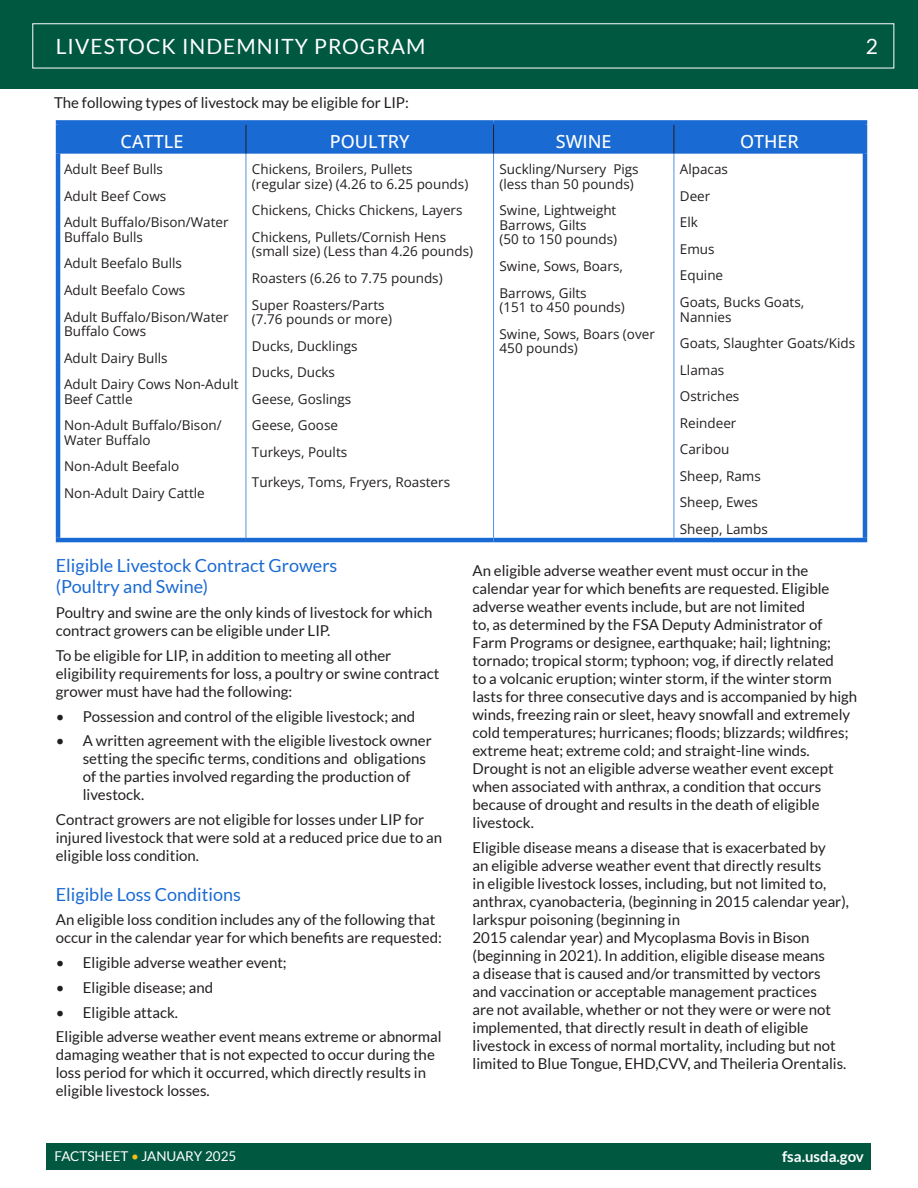
<style>
.page{position:relative;width:918px;height:1188px;background:#fff}
.page>*{position:absolute;margin:0;border:0;box-sizing:border-box;transform-origin:0 0}
.Subheader_1{font:21px "Lato";letter-spacing:.05em;color:#fff}
.Subheader_1-2{font:18px/21.6px "Lato";color:#1a6ad3}
.t1{font:500 18px "Open Sans";color:#fff}
.Body_Style{font:15px/18px "Lato";color:#231f20}
.Body_Style-2{font:700 15px "Lato";color:#fff}
.t2{font:13.5px/14.5px "Open Sans";color:#231f20}
.t3{font:13.5px "Lato";color:#fff}
.s1{color:#f6be16}
</style>
<div class="page">
<div style="left:0;top:0;width:918px;height:89px;background:#005840"></div>
<div style="left:60px;top:125px;width:803px;height:29px;background:#1a6ad3"></div>
<div style="left:56px;top:120px;width:190px;height:5px;background:#1a6ad3"></div>
<hr style="left:56px;top:125px;width:4px;height:29px;background:#1a6ad3">
<div style="left:246px;top:120px;width:248px;height:5px;background:#1a6ad3"></div>
<div style="left:494px;top:120px;width:180px;height:5px;background:#1a6ad3"></div>
<div style="left:674px;top:120px;width:193px;height:5px;background:#1a6ad3"></div>
<hr style="left:863px;top:125px;width:4px;height:29px;background:#1a6ad3">
<hr style="left:56px;top:154px;width:4px;height:384px;background:#1a6ad3">
<hr style="left:863px;top:154px;width:4px;height:384px;background:#1a6ad3">
<hr style="left:56px;top:538px;width:190px;height:4px;background:#1a6ad3">
<hr style="left:246px;top:538px;width:248px;height:4px;background:#1a6ad3">
<hr style="left:494px;top:538px;width:180px;height:4px;background:#1a6ad3">
<hr style="left:674px;top:538px;width:193px;height:4px;background:#1a6ad3">
<hr style="left:246px;top:154px;width:1px;height:384px;background:#538fde">
<hr style="left:493px;top:154px;width:1px;height:384px;background:#538fde">
<hr style="left:674px;top:154px;width:1px;height:384px;background:#538fde">
<div style="left:47px;top:1143px;width:824px;height:27px;background:#005840"></div>
<p class="Subheader_1" style="left:56px;top:35px;width:371px">LIVESTOCK INDEMNITY PROGRAM</p>
<p class="Subheader_1" style="left:866px;top:35px;width:14px">2</p>
<p class="Body_Style" style="left:54px;top:94px;width:356px">The following types of livestock may be eligible for LIP:</p>
<p class="t1" style="left:121px;top:129px;width:64px">CATTLE</p>
<p class="t1" style="left:330px;top:129px;width:81px">POULTRY</p>
<p class="t1" style="left:556px;top:129px;width:57px">SWINE</p>
<p class="t1" style="left:740px;top:129px;width:60px">OTHER</p>
<p class="t2" style="left:64px;top:162px;width:100px">Adult Beef Bulls</p>
<p class="t2" style="left:64px;top:188px;width:104px">Adult Beef Cows</p>
<p class="t2" style="left:64px;top:215px;width:166px">Adult Buffalo/Bison/Water<br>Buffalo Bulls</p>
<p class="t2" style="left:64px;top:256px;width:120px">Adult Beefalo Bulls</p>
<p class="t2" style="left:64px;top:282px;width:123px">Adult Beefalo Cows</p>
<p class="t2" style="left:64px;top:309px;width:166px">Adult Buffalo/Bison/Water<br>Buffalo Cows</p>
<p class="t2" style="left:64px;top:350px;width:105px">Adult Dairy Bulls</p>
<p class="t2" style="left:64px;top:377px;width:176px">Adult Dairy Cows Non-Adult<br>Beef Cattle</p>
<p class="t2" style="left:64px;top:418px;width:159px">Non-Adult Buffalo/Bison/<br>Water Buffalo</p>
<p class="t2" style="left:64px;top:459px;width:117px">Non-Adult Beefalo</p>
<p class="t2" style="left:64px;top:486px;width:142px">Non-Adult Dairy Cattle</p>
<p class="t2" style="left:252px;top:162px;width:218px">Chickens, Broilers, Pullets<br>(regular size) (4.26 to 6.25 pounds)</p>
<p class="t2" style="left:252px;top:203px;width:212px">Chickens, Chicks Chickens, Layers</p>
<p class="t2" style="left:252px;top:229px;width:223px">Chickens, Pullets/Cornish Hens (small size) (Less than 4.26 pounds)</p>
<p class="t2" style="left:252px;top:270px;width:192px">Roasters (6.26 to 7.75 pounds)</p>
<p class="t2" style="left:252px;top:297px;width:142px">Super Roasters/Parts (7.76 pounds or more)</p>
<p class="t2" style="left:252px;top:338px;width:107px">Ducks, Ducklings</p>
<p class="t2" style="left:252px;top:365px;width:85px">Ducks, Ducks</p>
<p class="t2" style="left:252px;top:391px;width:101px">Geese, Goslings</p>
<p class="t2" style="left:252px;top:418px;width:88px">Geese, Goose</p>
<p class="t2" style="left:252px;top:444px;width:97px">Turkeys, Poults</p>
<p class="t2" style="left:252px;top:474px;width:200px">Turkeys, Toms, Fryers, Roasters</p>
<p class="t2" style="left:500px;top:162px;width:141px">Suckling/Nursery Pigs (less than 50 pounds)</p>
<p class="t2" style="left:500px;top:203px;width:119px">Swine, Lightweight<br>Barrows, Gilts<br>(50 to 150 pounds)</p>
<p class="t2" style="left:500px;top:258px;width:125px">Swine, Sows, Boars,</p>
<p class="t2" style="left:500px;top:285px;width:127px">Barrows, Gilts<br>(151 to 450 pounds)</p>
<p class="t2" style="left:500px;top:326px;width:157px">Swine, Sows, Boars (over<br>450 pounds)</p>
<p class="t2" style="left:680px;top:162px;width:50px">Alpacas</p>
<p class="t2" style="left:680px;top:188px;width:32px">Deer</p>
<p class="t2" style="left:680px;top:215px;width:19px">Elk</p>
<p class="t2" style="left:680px;top:241px;width:36px">Emus</p>
<p class="t2" style="left:680px;top:268px;width:45px">Equine</p>
<p class="t2" style="left:680px;top:294px;width:126px">Goats, Bucks Goats,<br>Nannies</p>
<p class="t2" style="left:680px;top:336px;width:177px">Goats, Slaughter Goats/Kids</p>
<p class="t2" style="left:680px;top:362px;width:46px">Llamas</p>
<p class="t2" style="left:680px;top:389px;width:61px">Ostriches</p>
<p class="t2" style="left:680px;top:415px;width:58px">Reindeer</p>
<p class="t2" style="left:680px;top:442px;width:51px">Caribou</p>
<p class="t2" style="left:680px;top:468px;width:82px">Sheep, Rams</p>
<p class="t2" style="left:680px;top:495px;width:80px">Sheep, Ewes</p>
<p class="t2" style="left:680px;top:522px;width:89px">Sheep, Lambs</p>
<p class="Subheader_1-2" style="left:56px;top:554px;width:283px">Eligible Livestock Contract Growers (Poultry and Swine)</p>
<p class="Body_Style" style="left:56px;top:604px;width:378px">Poultry and swine are the only kinds of livestock for which contract growers can be eligible under LIP.</p>
<p class="Body_Style" style="left:56px;top:646px;width:385px">To be eligible for LIP, in addition to meeting all other eligibility requirements for loss, a poultry or swine contract grower must have had the following:</p>
<p class="Body_Style" style="left:56px;top:707px;width:361px">• Possession and control of the eligible livestock; and</p>
<p class="Body_Style" style="left:83px;top:732px;width:350px;text-indent:-27px">• A written agreement with the eligible livestock owner setting the specific terms, conditions and obligations of the parties involved regarding the production of livestock.</p>
<p class="Body_Style" style="left:56px;top:811px;width:388px">Contract growers are not eligible for losses under LIP for injured livestock that were sold at a reduced price due to an eligible loss condition.</p>
<p class="Subheader_1-2" style="left:56px;top:883px;width:187px">Eligible Loss Conditions</p>
<p class="Body_Style" style="left:56px;top:911px;width:388px">An eligible loss condition includes any of the following that occur in the calendar year for which benefits are requested:</p>
<p class="Body_Style" style="left:56px;top:954px;width:232px">• Eligible adverse weather event;</p>
<p class="Body_Style" style="left:56px;top:978px;width:159px">• Eligible disease; and</p>
<p class="Body_Style" style="left:56px;top:1003px;width:124px">• Eligible attack.</p>
<p class="Body_Style" style="left:56px;top:1028px;width:387px">Eligible adverse weather event means extreme or abnormal damaging weather that is not expected to occur during the loss period for which it occurred, which directly results in eligible livestock losses.</p>
<p class="Body_Style" style="left:472px;top:562px;width:386px">An eligible adverse weather event must occur in the calendar year for which benefits are requested. Eligible adverse weather events include, but are not limited<br>to, as determined by the FSA Deputy Administrator of Farm Programs or designee, earthquake; hail; lightning; tornado; tropical storm; typhoon; vog, if directly related<br>to a volcanic eruption; winter storm, if the winter storm lasts for three consecutive days and is accompanied by high winds, freezing rain or sleet, heavy snowfall and extremely cold temperatures; hurricanes; floods; blizzards; wildfires; extreme heat; extreme cold; and straight-line winds.<br>Drought is not an eligible adverse weather event except when associated with anthrax, a condition that occurs because of drought and results in the death of eligible livestock.</p>
<p class="Body_Style" style="left:472px;top:839px;width:378px">Eligible disease means a disease that is exacerbated by<br>an eligible adverse weather event that directly results<br>in eligible livestock losses, including, but not limited to, anthrax, cyanobacteria, (beginning in 2015 calendar year), larkspur poisoning (beginning in</p>
<p class="Body_Style" style="left:472px;top:929px;width:375px">2015 calendar year) and Mycoplasma Bovis in Bison (beginning in 2021). In addition, eligible disease means<br>a disease that is caused and/or transmitted by vectors and vaccination or acceptable management practices<br>are not available, whether or not they were or were not implemented, that directly result in death of eligible livestock in excess of normal mortality, including but not limited to Blue Tongue, EHD,CVV, and Theileria Orentalis.</p>
<p class="t3" style="left:55px;top:1149px;width:183px">FACTSHEET <span class="s1">•</span> JANUARY 2025</p>
<p class="Body_Style-2" style="left:782px;top:1147px;width:83px">fsa.usda.gov</p>
</div>
